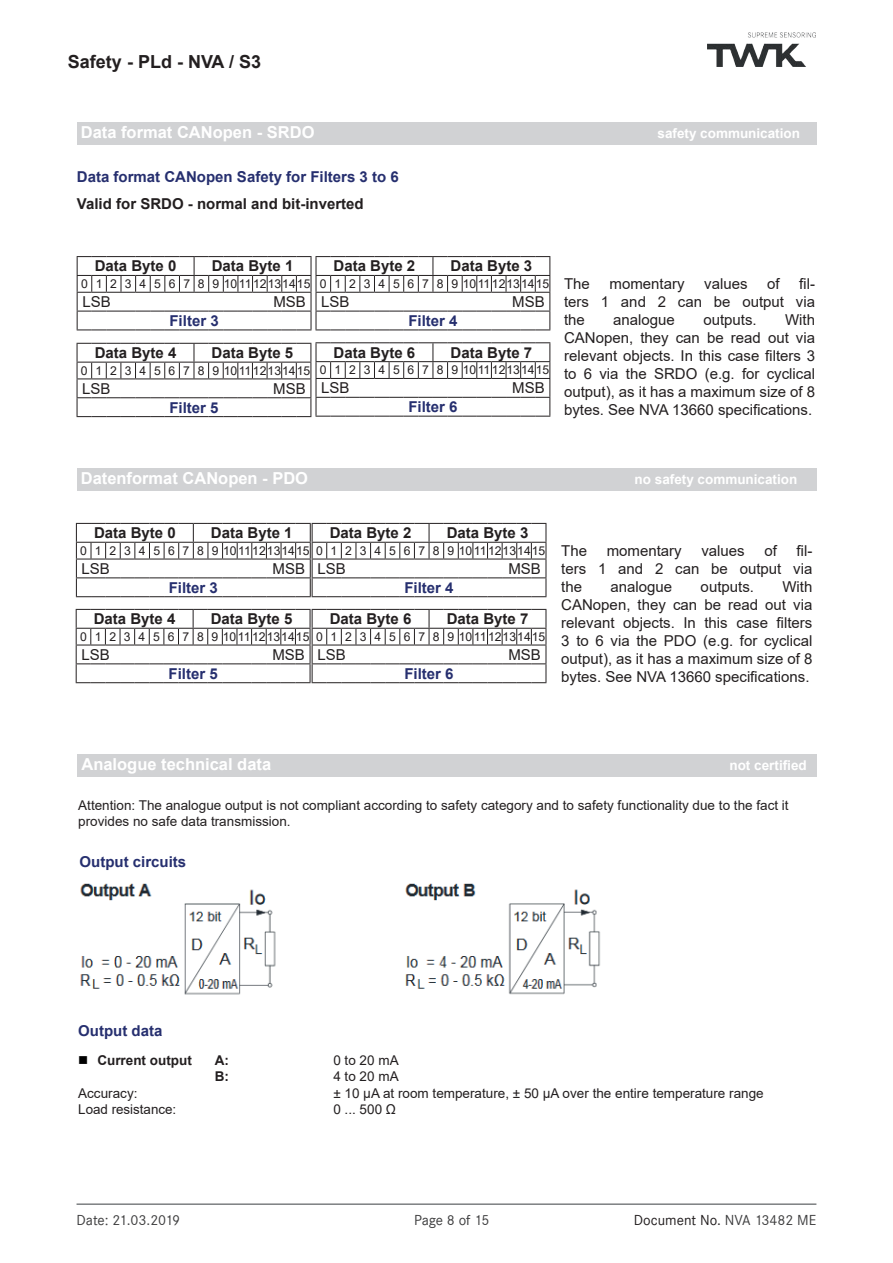
<style>
.page{position:relative;width:893px;height:1263px;background:#fff}
.page>*{position:absolute;margin:0;border:0;box-sizing:border-box;transform-origin:0 0}
.t1{font:700 18px "Arial";color:#231f20}
.t2{font:700 16.5px "Arial";color:#fff}
.t3{font:15px/18px "Arial";color:#231f20;text-align:justify}
.t4{font:700 15px "Arial";color:#231f20}
.t5{font:700 15px "Arial";color:#262f6f}
.t6{font:15px "Corporate S";letter-spacing:-.01em;color:#3e3e3f}
.t7{font:15px "Corporate S";color:#231f20}
.t8{font:13.5px/16.2px "Arial";color:#231f20}
.t9{font:700 13.5px "Arial";color:#fff}
.t10{font:700 13.5px "Arial";color:#231f20}
.t11{font:12.15px "Arial";color:#231f20}
.s1{color:#000}
.s2{color:#3e3e3f}
</style>
<div class="page">
<hr style="left:77px;top:1203px;width:739px;height:2px;background:#7c7f81">
<img style="left:707px;top:33px;width:108px;height:33px">
<div style="left:77px;top:122px;width:739px;height:23px;background:#d1d2d4"></div>
<div style="left:77px;top:754px;width:740px;height:23px;background:#d1d2d4"></div>
<div style="left:77px;top:468px;width:739px;height:23px;background:#d1d2d4"></div>
<svg style="left:76px;top:523px;width:470px;height:74px"></svg>
<svg style="left:76px;top:609px;width:470px;height:74px"></svg>
<svg style="left:77px;top:256px;width:473px;height:74px"></svg>
<svg style="left:77px;top:342px;width:473px;height:75px"></svg>
<img style="left:80px;top:883px;width:521px;height:112px">
<p class="t1" style="left:68px;top:49px;width:195px">Safety - PLd - NVA / S3</p>
<p class="t2" style="left:81px;top:121px;width:235px">Data format CANopen - SRDO</p>
<p class="t9" style="left:657px;top:124px;width:144px">safety communication</p>
<p class="t5" style="left:77px;top:166px;width:323px">Data format CANopen Safety for Filters 3 to 6</p>
<p class="t4" style="left:77px;top:193px;width:288px">Valid for SRDO - normal and bit-inverted</p>
<p class="t4" style="left:95px;top:256px;width:83px">Data Byte 0</p>
<p class="t4" style="left:212px;top:256px;width:83px">Data Byte 1</p>
<p class="t11" style="left:81px;top:276px;width:231px">0 1 2 3 4 5 6 7 8 9 101112131415</p>
<p class="t3" style="left:82px;top:293px;width:30px">LSB</p>
<p class="t3" style="left:273px;top:293px;width:34px">MSB</p>
<p class="t5" style="left:169px;top:310px;width:51px">Filter 3</p>
<p class="t4" style="left:95px;top:342px;width:83px">Data Byte 4</p>
<p class="t4" style="left:212px;top:342px;width:83px">Data Byte 5</p>
<p class="t11" style="left:81px;top:362px;width:231px">0 1 2 3 4 5 6 7 8 9 101112131415</p>
<p class="t3" style="left:82px;top:379px;width:30px">LSB</p>
<p class="t3" style="left:273px;top:379px;width:34px">MSB</p>
<p class="t5" style="left:169px;top:397px;width:51px">Filter 5</p>
<p class="t4" style="left:334px;top:256px;width:83px">Data Byte 2</p>
<p class="t4" style="left:451px;top:256px;width:83px">Data Byte 3</p>
<p class="t11" style="left:320px;top:276px;width:231px">0 1 2 3 4 5 6 7 8 9 101112131415</p>
<p class="t3" style="left:321px;top:293px;width:30px">LSB</p>
<p class="t3" style="left:512px;top:293px;width:34px">MSB</p>
<p class="t5" style="left:408px;top:310px;width:51px">Filter 4</p>
<p class="t4" style="left:334px;top:342px;width:83px">Data Byte 6</p>
<p class="t4" style="left:451px;top:342px;width:83px">Data Byte 7</p>
<p class="t11" style="left:320px;top:362px;width:231px">0 1 2 3 4 5 6 7 8 9 101112131415</p>
<p class="t3" style="left:321px;top:379px;width:30px">LSB</p>
<p class="t3" style="left:512px;top:379px;width:34px">MSB</p>
<p class="t5" style="left:408px;top:396px;width:51px">Filter 6</p>
<p class="t3" style="left:564px;top:274px;width:253px;text-indent:235px">fil&shy;ters 1 and 2 can be output via the</p>
<p class="t3" style="left:564px;top:274px;width:27px">The</p>
<p class="t3" style="left:609px;top:274px;width:77px">momentary</p>
<p class="t3" style="left:704px;top:274px;width:45px">values</p>
<p class="t3" style="left:767px;top:274px;width:14px">of</p>
<p class="t3" style="left:564px;top:310px;width:253px;text-indent:221px">With CANopen, they can be read out via relevant objects. In this case filters 3 to 6 via the SRDO (e.g. for cyclical output), as it has a maximum size of 8 bytes. See NVA 13660 specifications.</p>
<p class="t3" style="left:613px;top:310px;width:63px">analogue</p>
<p class="t3" style="left:703px;top:310px;width:55px">outputs.</p>
<p class="t2" style="left:81px;top:467px;width:229px">Datenformat CANopen - PDO</p>
<p class="t9" style="left:635px;top:470px;width:164px">no safety communication</p>
<p class="t4" style="left:330px;top:522px;width:83px">Data Byte 2</p>
<p class="t4" style="left:447px;top:522px;width:83px">Data Byte 3</p>
<p class="t11" style="left:316px;top:542px;width:231px">0 1 2 3 4 5 6 7 8 9 101112131415</p>
<p class="t3" style="left:317px;top:559px;width:30px">LSB</p>
<p class="t3" style="left:508px;top:559px;width:34px">MSB</p>
<p class="t5" style="left:404px;top:577px;width:51px">Filter 4</p>
<p class="t4" style="left:94px;top:522px;width:83px">Data Byte 0</p>
<p class="t4" style="left:211px;top:522px;width:83px">Data Byte 1</p>
<p class="t11" style="left:80px;top:542px;width:231px">0 1 2 3 4 5 6 7 8 9 101112131415</p>
<p class="t3" style="left:82px;top:559px;width:30px">LSB</p>
<p class="t3" style="left:273px;top:559px;width:34px">MSB</p>
<p class="t5" style="left:169px;top:577px;width:51px">Filter 3</p>
<p class="t4" style="left:94px;top:608px;width:83px">Data Byte 4</p>
<p class="t4" style="left:211px;top:608px;width:83px">Data Byte 5</p>
<p class="t11" style="left:80px;top:628px;width:231px">0 1 2 3 4 5 6 7 8 9 101112131415</p>
<p class="t3" style="left:81px;top:645px;width:30px">LSB</p>
<p class="t3" style="left:272px;top:645px;width:34px">MSB</p>
<p class="t5" style="left:169px;top:663px;width:51px">Filter 5</p>
<p class="t4" style="left:330px;top:608px;width:83px">Data Byte 6</p>
<p class="t4" style="left:447px;top:608px;width:83px">Data Byte 7</p>
<p class="t11" style="left:316px;top:628px;width:231px">0 1 2 3 4 5 6 7 8 9 101112131415</p>
<p class="t3" style="left:317px;top:645px;width:30px">LSB</p>
<p class="t3" style="left:508px;top:645px;width:34px">MSB</p>
<p class="t5" style="left:404px;top:663px;width:51px">Filter 6</p>
<p class="t3" style="left:561px;top:541px;width:253px;text-indent:235px">fil&shy;ters 1 and 2 can be output via the</p>
<p class="t3" style="left:561px;top:541px;width:27px">The</p>
<p class="t3" style="left:607px;top:541px;width:77px">momentary</p>
<p class="t3" style="left:701px;top:541px;width:45px">values</p>
<p class="t3" style="left:764px;top:541px;width:14px">of</p>
<p class="t3" style="left:561px;top:577px;width:253px;text-indent:221px">With CANopen, they can be read out via relevant objects. In this case filters 3 to 6 via the PDO (e.g. for cyclical output), as it has a maximum size of 8 bytes. See NVA 13660 specifications.</p>
<p class="t3" style="left:610px;top:577px;width:63px">analogue</p>
<p class="t3" style="left:701px;top:577px;width:55px">outputs.</p>
<p class="t2" style="left:81px;top:753px;width:191px">Analogue technical data</p>
<p class="t9" style="left:729px;top:756px;width:79px">not certified</p>
<p class="t8" style="left:78px;top:797px;width:712px">Attention: The analogue output is not compliant according to safety category and to safety functionality due to the fact it provides no safe data transmission.</p>
<p class="t5" style="left:80px;top:851px;width:108px">Output circuits</p>
<p class="t5" style="left:78px;top:1020px;width:86px">Output data</p>
<p class="t10" style="left:78px;top:1051px;width:115px"><span class="s1">■</span> Current output</p>
<p class="t10" style="left:215px;top:1051px;width:16px">A:</p>
<p class="t8" style="left:333px;top:1052px;width:67px">0 to 20 mA</p>
<p class="t10" style="left:215px;top:1067px;width:16px">B:</p>
<p class="t8" style="left:333px;top:1068px;width:67px">4 to 20 mA</p>
<p class="t8" style="left:78px;top:1084px;width:61px">Accuracy:</p>
<p class="t8" style="left:333px;top:1084px;width:432px">± 10 µA at room temperature, ± 50 µA over the entire temperature range</p>
<p class="t8" style="left:78px;top:1101px;width:100px">Load resistance:</p>
<p class="t8" style="left:333px;top:1101px;width:64px">0 ... 500 Ω</p>
<p class="t6" style="left:77px;top:1211px;width:105px">Date: 21.03.2019</p>
<p class="t6" style="left:414px;top:1211px;width:77px">Page 8 of 15</p>
<p class="t7" style="left:634px;top:1211px;width:184px">Document No. <span class="s2">NVA 13482 ME</span></p>
</div>
